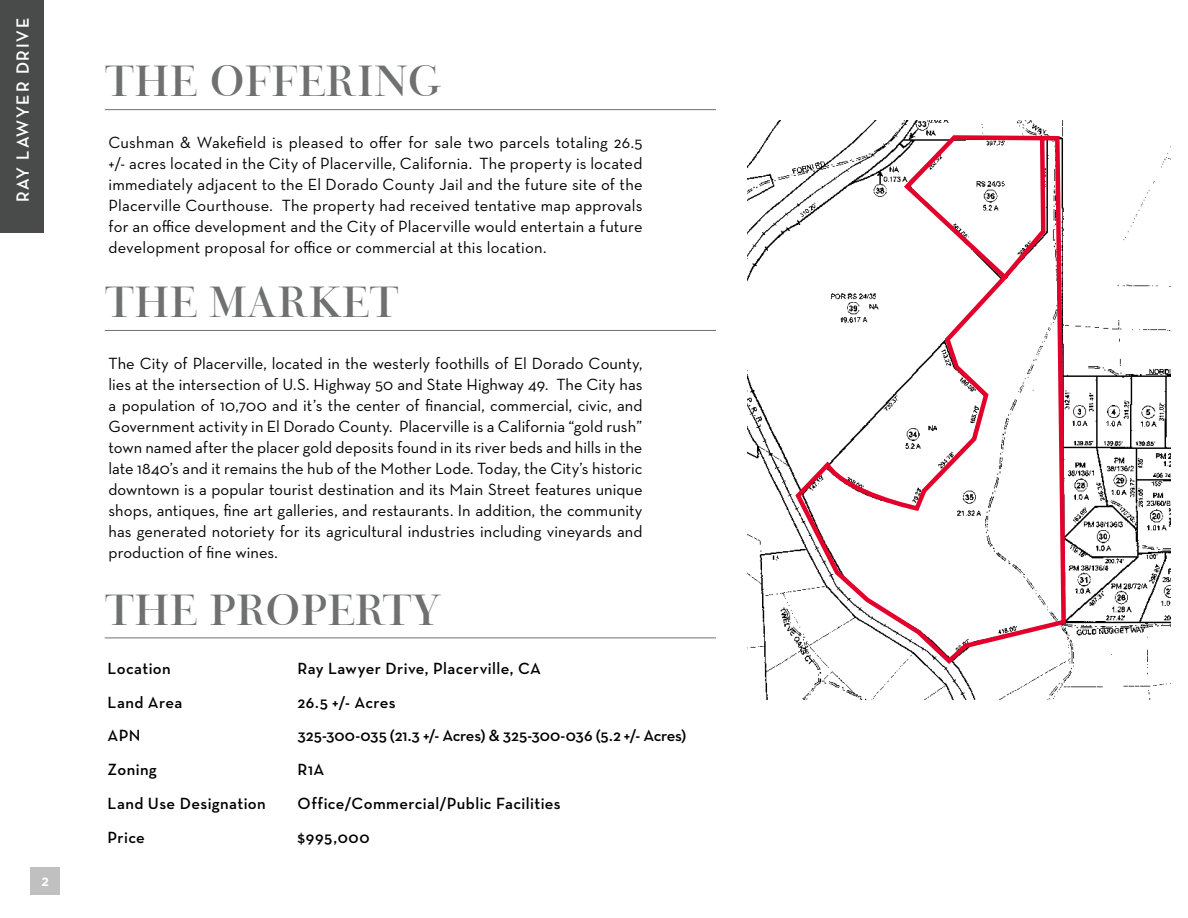
<style>
.page{position:relative;width:1188px;height:918px;background:#fff}
.page>*{position:absolute;margin:0;border:0;box-sizing:border-box;transform-origin:0 0}
.t1{font:40.5px "Bauer Bodoni BT Titling";color:#6f7171}
.t2{font:700 18px "Neutra Disp";letter-spacing:.1em;color:#fff}
.t3{font:16.5px/21px "Neutra Text";letter-spacing:.005em;color:#000;text-align:justify}
.t4{font:600 16.5px "Neutra Text";letter-spacing:.02em;color:#000}
.t5{font:600 16.5px "Neutra Text";letter-spacing:-.01em;color:#000}
.t6{font:700 12px "Gotham";color:#fff}
</style>
<div class="page">
<div style="left:0;top:0;width:43px;height:232px;background:#494b4b"></div>
<div style="left:30px;top:868px;width:30px;height:27px;background:#c1c0c0"></div>
<img style="left:747px;top:121px;width:424px;height:579px">
<hr style="left:105px;top:109px;width:611px;height:1px;background:#6f7171">
<hr style="left:105px;top:330px;width:611px;height:1px;background:#6f7171">
<hr style="left:105px;top:638px;width:611px;height:1px;background:#6f7171">
<svg style="left:792px;top:133px;width:276px;height:534px"></svg>
<p class="t2" style="left:13px;top:202px;width:186px;rotate:-90deg">RAY LAWYER DRIVE</p>
<p class="t6" style="left:41px;top:874px;width:9px">2</p>
<h1 class="t1" style="left:105px;top:57px;width:337px">THE OFFERING</h1>
<p class="t3" style="left:109px;top:132px;width:536px">Cushman &amp; Wakefield is pleased to offer for sale two parcels totaling 26.5 +/- acres located in the City of Placerville, California. The property is located immediately adjacent to the El Dorado County Jail and the future site of the Placerville Courthouse. The property had received tentative map approvals for an office development and the City of Placerville would entertain a future development proposal for office or commercial at this location.</p>
<h1 class="t1" style="left:105px;top:277px;width:296px">THE MARKET</h1>
<p class="t3" style="left:109px;top:353px;width:536px">The City of Placerville, located in the westerly foothills of El Dorado County, lies at the intersection of U.S. Highway 50 and State Highway 49. The City has a population of 10,700 and it’s the center of financial, commercial, civic, and Government activity in El Dorado County. Placerville is a California “gold rush” town named after the placer gold deposits found in its river beds and hills in the late 1840’s and it remains the hub of the Mother Lode. Today, the City’s historic downtown is a popular tourist destination and its Main Street features unique shops, antiques, fine art galleries, and restaurants. In addition, the community has generated notoriety for its agricultural industries including vineyards and production of fine wines.</p>
<h1 class="t1" style="left:105px;top:585px;width:338px">THE PROPERTY</h1>
<p class="t4" style="left:108px;top:658px;width:65px">Location</p>
<p class="t4" style="left:298px;top:658px;width:245px">Ray Lawyer Drive, Placerville, CA</p>
<p class="t4" style="left:108px;top:692px;width:77px">Land Area</p>
<p class="t4" style="left:298px;top:692px;width:100px">26.5 +/- Acres</p>
<p class="t4" style="left:108px;top:726px;width:35px">APN</p>
<p class="t5" style="left:298px;top:726px;width:390px">325-300-035 (21.3 +/- Acres) &amp; 325-300-036 (5.2 +/- Acres)</p>
<p class="t4" style="left:108px;top:759px;width:51px">Zoning</p>
<p class="t4" style="left:298px;top:759px;width:28px">R1A</p>
<p class="t4" style="left:108px;top:793px;width:160px">Land Use Designation</p>
<p class="t4" style="left:298px;top:793px;width:265px">Office/Commercial/Public Facilities</p>
<p class="t4" style="left:108px;top:827px;width:39px">Price</p>
<p class="t4" style="left:298px;top:827px;width:74px">$995,000</p>
</div>
